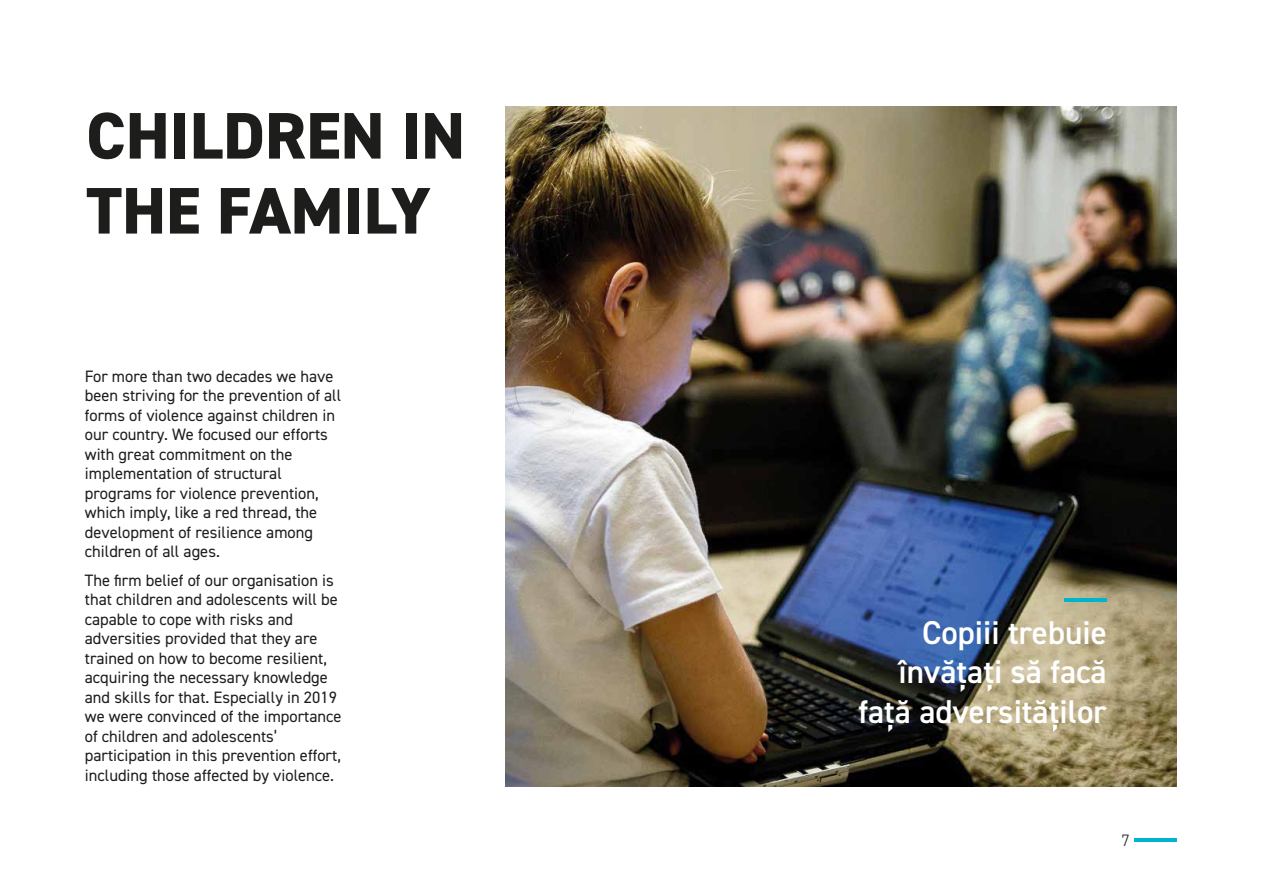
<style>
.page{position:relative;width:1263px;height:893px;background:#fff}
.page>*{position:absolute;margin:0;border:0;box-sizing:border-box;transform-origin:0 0}
.t1{font:800 66px/75px "DIN2014";color:#1d1d1b}
.t2{font:600 33px/39.6px "DIN2014";color:#fff;text-align:right}
.t3{font:16.5px/19.5px "DIN2014";color:#1d1d1b}
.t4{font:300 16.5px "DIN2014";color:#1d1d1b}
</style>
<div class="page">
<hr style="left:1134px;top:838px;width:42px;height:4px;background:#00b4cd">
<img style="left:505px;top:106px;width:672px;height:681px">
<hr style="left:1064px;top:598px;width:43px;height:4px;background:#00b4cd">
<h1 class="t1" style="left:86px;top:98px;width:380px">CHILDREN IN<br>THE FAMILY</h1>
<p class="t3" style="left:85px;top:366px;width:258px">For more than two decades we have been striving for the prevention of all forms of violence against children in our country. We focused our efforts with great commitment on the implementation of structural programs for violence prevention, which imply, like a red thread, the development of resilience among children of all ages.</p>
<p class="t3" style="left:85px;top:570px;width:258px">The firm belief of our organisation is that children and adolescents will be capable to cope with risks and adversities provided that they are trained on how to become resilient, acquiring the necessary knowledge and skills for that. Especially in 2019 we were convinced of the importance of children and adolescents’ participation in this prevention effort, including those affected by violence.</p>
<h2 class="t2" style="left:858px;top:612px;width:250px">Copiii trebuie învăţaţi să facă faţă adversităţilor</h2>
<p class="t4" style="left:1121px;top:830px;width:10px">7</p>
</div>
